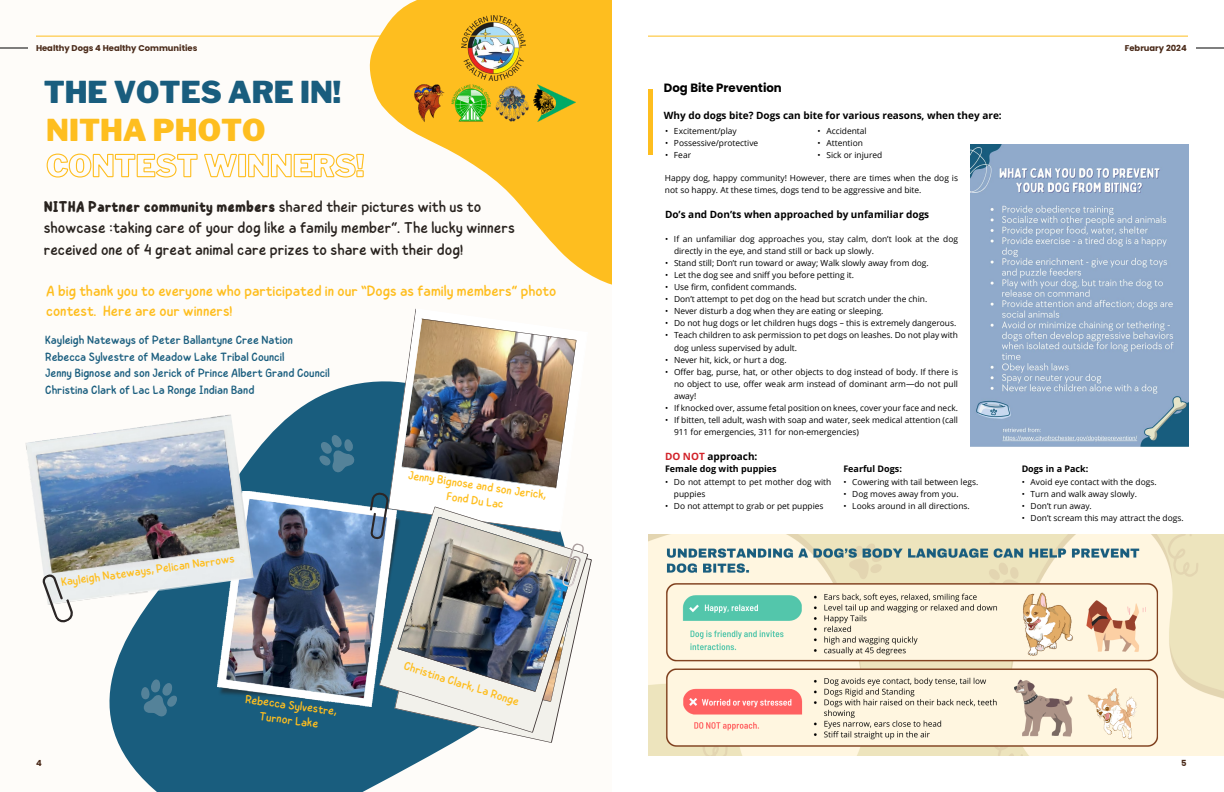
<style>
.page{position:relative;width:1224px;height:792px;background:#fff}
.page>*{position:absolute;margin:0;border:0;box-sizing:border-box;transform-origin:0 0}
.t1{font:900 30px "Libre Franklin";color:#195d7e}
.t2{font:900 30px "Libre Franklin";color:#febe1f}
.t3{font:15.6px/21.7px "Childos Arabic";color:#29231f}
.t4{font:15px/20.2px "Childos Arabic";color:#febe1f}
.t5{font:12px/16.5px "Childos Arabic";color:#195d7e}
.t6{font:12px/15px "Childos Arabic";color:#febe1f;text-align:center}
.t7{font:700 12px "Poppins";color:#000}
.t8{font:700 10px "Open Sans";color:#000}
.t9{font:700 9px "Open Sans";color:#000}
.t10{font:8.4px/12.1px "Open Sans";color:#000}
.t11{font:700 8.4px "Poppins";color:#4a2a19}
.s1{font-weight:700}
.s2{color:#d2232a}
</style>
<div class="page">
<hr style="left:648px;top:89px;width:4px;height:65px;background:#febe1f">
<img style="left:648px;top:535px;width:576px;height:221px">
<div style="left:0;top:0;width:612px;height:792px;background:#fefcf9"></div>
<svg style="left:368px;top:0;width:244px;height:285px;fill:#febe1f"></svg>
<img style="left:462px;top:16px;width:64px;height:64px">
<img style="left:534px;top:84px;width:41px;height:38px">
<img style="left:495px;top:85px;width:34px;height:36px">
<img style="left:413px;top:80px;width:33px;height:46px">
<img style="left:451px;top:84px;width:39px;height:38px">
<svg style="left:109px;top:381px;width:344px;height:411px;fill:#195d7e"></svg>
<img style="left:217px;top:492px;width:171px;height:214px">
<svg style="left:370px;top:493px;width:18px;height:46px"></svg>
<img style="left:25px;top:414px;width:229px;height:192px">
<img style="left:33px;top:425px;width:211px;height:198px">
<svg style="left:46px;top:153px;width:318px;height:25px"></svg>
<svg style="left:388px;top:381px;width:13px;height:126px;fill:#195d7e"></svg>
<img style="left:401px;top:308px;width:176px;height:199px">
<svg style="left:379px;top:507px;width:18px;height:236px;fill:#1b5d7e"></svg>
<img style="left:397px;top:507px;width:195px;height:236px">
<svg style="left:562px;top:543px;width:22px;height:44px"></svg>
<svg style="left:141px;top:679px;width:37px;height:38px"></svg>
<svg style="left:319px;top:434px;width:35px;height:39px"></svg>
<img style="left:970px;top:144px;width:218px;height:302px">
<hr style="left:36px;top:36px;width:540px;height:1px;background:#febe1f">
<hr style="left:648px;top:36px;width:540px;height:1px;background:#febe1f">
<svg style="left:0;top:48px;width:28px;height:1px"></svg>
<svg style="left:1196px;top:48px;width:28px;height:1px"></svg>
<p class="t11" style="left:36px;top:43px;width:163px">Healthy Dogs 4 Healthy Communities</p>
<h1 class="t1" style="left:44px;top:74px;width:299px">THE VOTES ARE IN!</h1>
<h1 class="t2" style="left:46px;top:112px;width:221px">NITHA PHOTO</h1>
<h2 class="t3" style="left:44px;top:196px;width:473px"><span class="s1">NITHA Partner community members</span> shared their pictures with us to showcase :taking care of your dog like a family member”. The lucky winners received one of 4 great animal care prizes to share with their dog!</h2>
<h3 class="t4" style="left:46px;top:281px;width:512px">A big thank you to everyone who participated in our “Dogs as family members” photo contest. Here are our winners!</h3>
<h3 class="t5" style="left:45px;top:332px;width:286px">Kayleigh Nateways of Peter Ballantyne Cree Nation Rebecca Sylvestre of Meadow Lake Tribal Council<br>Jenny Bignose and son Jerick of Prince Albert Grand Council Christina Clark of Lac La Ronge Indian Band</h3>
<h3 class="t6" style="left:60px;top:575px;width:176px;rotate:-8deg">Kayleigh Nateways, Pelican Narrows</h3>
<p class="t11" style="left:36px;top:758px;width:7px">4</p>
<h3 class="t6" style="left:246px;top:692px;width:94px;rotate:8deg">Rebecca Sylvestre,<br>Turnor Lake</h3>
<h3 class="t6" style="left:409px;top:469px;width:141px;rotate:8deg">Jenny Bignose and son Jerick,<br>Fond Du Lac</h3>
<h3 class="t6" style="left:407px;top:658px;width:122px;rotate:18deg">Christina Clark, La Ronge</h3>
<h3 class="t7" style="left:664px;top:80px;width:120px">Dog Bite Prevention</h3>
<p class="t8" style="left:664px;top:109px;width:339px">Why do dogs bite? Dogs can bite for various reasons, when they are:</p>
<p class="t10" style="left:665px;top:125px;width:73px">• Excitement/play</p>
<p class="t10" style="left:665px;top:137px;width:95px">• Possessive/protective</p>
<p class="t10" style="left:665px;top:149px;width:28px">• Fear</p>
<p class="t10" style="left:817px;top:125px;width:51px">• Accidental</p>
<p class="t10" style="left:817px;top:137px;width:47px">• Attention</p>
<p class="t10" style="left:817px;top:149px;width:66px">• Sick or injured</p>
<p class="t10" style="left:665px;top:172px;width:295px">Happy dog, happy community! However, there are times when the dog is not so happy. At these times, dogs tend to be aggressive and bite.</p>
<p class="t8" style="left:665px;top:207px;width:266px">Do’s and Don’ts when approached by unfamiliar dogs</p>
<p class="t10" style="left:674px;top:232px;width:286px;text-indent:-9px">• If an unfamiliar dog approaches you, stay calm, don’t look at the dog directly in the eye, and stand still or back up slowly.</p>
<p class="t10" style="left:665px;top:257px;width:265px">• Stand still; Don’t run toward or away; Walk slowly away from dog.</p>
<p class="t10" style="left:665px;top:269px;width:191px">• Let the dog see and sniff you before petting it.</p>
<p class="t10" style="left:665px;top:281px;width:133px">• Use firm, confident commands.</p>
<p class="t10" style="left:665px;top:293px;width:264px">• Don’t attempt to pet dog on the head but scratch under the chin.</p>
<p class="t10" style="left:665px;top:305px;width:220px">• Never disturb a dog when they are eating or sleeping.</p>
<p class="t10" style="left:665px;top:317px;width:293px">• Do not hug dogs or let children hugs dogs – this is extremely dangerous.</p>
<p class="t10" style="left:674px;top:329px;width:286px;text-indent:-9px">• Teach children to ask permission to pet dogs on leashes. Do not play with dog unless supervised by adult.</p>
<p class="t10" style="left:665px;top:353px;width:123px">• Never hit, kick, or hurt a dog.</p>
<p class="t10" style="left:674px;top:365px;width:286px;text-align:justify;text-indent:-9px">• Offer bag, purse, hat, or other objects to dog instead of body. If there is no object to use, offer weak arm instead of dominant arm—do not pull away!</p>
<p class="t10" style="left:665px;top:402px;width:295px">• If knocked over, assume fetal position on knees, cover your face and neck.</p>
<p class="t10" style="left:674px;top:414px;width:286px;text-indent:-9px">• If bitten, tell adult, wash with soap and water, seek medical attention (call<br>911 for emergencies, 311 for non-emergencies)</p>
<p class="t8" style="left:665px;top:449px;width:94px"><span class="s2">DO NOT</span> approach:</p>
<p class="t9" style="left:665px;top:463px;width:113px">Female dog with puppies</p>
<p class="t10" style="left:674px;top:475px;width:159px;text-indent:-9px">• Do not attempt to pet mother dog with puppies</p>
<p class="t10" style="left:665px;top:499px;width:160px">• Do not attempt to grab or pet puppies</p>
<p class="t9" style="left:843px;top:463px;width:60px">Fearful Dogs:</p>
<p class="t10" style="left:843px;top:475px;width:136px">• Cowering with tail between legs.</p>
<p class="t10" style="left:843px;top:487px;width:117px">• Dog moves away from you.</p>
<p class="t10" style="left:843px;top:499px;width:128px">• Looks around in all directions.</p>
<p class="t11" style="left:1125px;top:43px;width:63px">February 2024</p>
<p class="t9" style="left:1022px;top:463px;width:68px">Dogs in a Pack:</p>
<p class="t10" style="left:1022px;top:475px;width:136px">• Avoid eye contact with the dogs.</p>
<p class="t10" style="left:1022px;top:487px;width:117px">• Turn and walk away slowly.</p>
<p class="t10" style="left:1022px;top:499px;width:72px">• Don’t run away.</p>
<p class="t10" style="left:1022px;top:511px;width:164px">• Don’t scream this may attract the dogs.</p>
<p class="t11" style="left:1181px;top:758px;width:7px">5</p>
</div>
